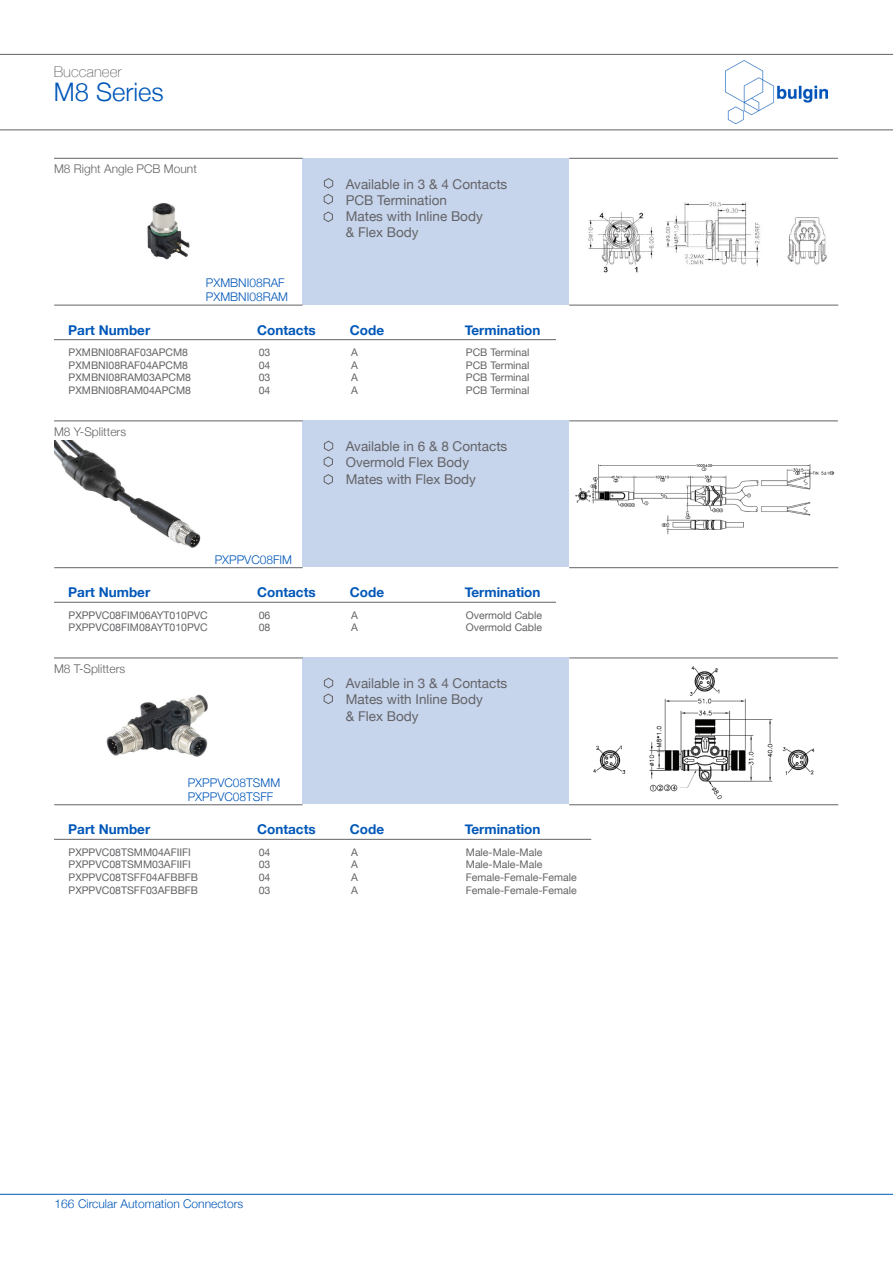
<style>
.page{position:relative;width:893px;height:1263px;background:#fff}
.page>*{position:absolute;margin:0;border:0;box-sizing:border-box;transform-origin:0 0}
.t1{font:300 25.5px "Helvetica Neue";color:#0057b8}
.t2{font:100 15px "Helvetica Neue";color:#636366}
.t3{font:13.5px "Helvetica Neue";color:#636366}
.t4{font:700 13.5px "Helvetica Neue";color:#0057b8}
.t5{font:300 12px "Helvetica Neue";color:#0057b8}
.t6{font:300 12px "Helvetica Neue";color:#636366}
.t7{font:10.5px "Helvetica Neue";color:#636366}
</style>
<div class="page">
<hr style="left:0;top:1194px;width:893px;height:1px;background:#0057b8">
<img style="left:726px;top:61px;width:101px;height:63px">
<hr style="left:0;top:54px;width:893px;height:1px;background:#636366">
<hr style="left:0;top:129px;width:893px;height:1px;background:#636366">
<div style="left:303px;top:158px;width:266px;height:147px;background:#c6d4ec"></div>
<img style="left:147px;top:203px;width:43px;height:57px">
<hr style="left:569px;top:158px;width:269px;height:1px;background:#636366">
<hr style="left:54px;top:305px;width:249px;height:1px;background:#636366">
<hr style="left:569px;top:305px;width:269px;height:1px;background:#636366">
<svg style="left:323px;top:211px;width:10px;height:11px"></svg>
<hr style="left:54px;top:339px;width:502px;height:1px;background:#636366">
<hr style="left:54px;top:158px;width:249px;height:1px;background:#636366">
<img style="left:588px;top:202px;width:239px;height:71px">
<svg style="left:323px;top:178px;width:11px;height:27px"></svg>
<div style="left:303px;top:420px;width:266px;height:147px;background:#c6d4ec"></div>
<img style="left:54px;top:441px;width:147px;height:107px">
<hr style="left:569px;top:420px;width:269px;height:1px;background:#636366">
<hr style="left:54px;top:567px;width:249px;height:1px;background:#636366">
<hr style="left:569px;top:567px;width:269px;height:1px;background:#636366">
<svg style="left:323px;top:474px;width:10px;height:11px"></svg>
<hr style="left:54px;top:602px;width:502px;height:1px;background:#636366">
<hr style="left:54px;top:420px;width:249px;height:1px;background:#636366">
<img style="left:575px;top:464px;width:260px;height:71px">
<svg style="left:323px;top:440px;width:11px;height:27px"></svg>
<div style="left:303px;top:658px;width:266px;height:146px;background:#c6d4ec"></div>
<img style="left:106px;top:694px;width:102px;height:63px">
<hr style="left:569px;top:658px;width:269px;height:1px;background:#636366">
<hr style="left:54px;top:804px;width:249px;height:1px;background:#636366">
<hr style="left:569px;top:804px;width:269px;height:1px;background:#636366">
<hr style="left:54px;top:839px;width:537px;height:1px;background:#636366">
<hr style="left:54px;top:658px;width:249px;height:1px;background:#636366">
<img style="left:593px;top:666px;width:222px;height:134px">
<svg style="left:323px;top:677px;width:11px;height:27px"></svg>
<p class="t2" style="left:54px;top:60px;width:69px">Buccaneer</p>
<p class="t1" style="left:54px;top:72px;width:111px">M8 Series</p>
<p class="t6" style="left:54px;top:159px;width:144px">M8 Right Angle PCB Mount</p>
<p class="t5" style="left:206px;top:273px;width:80px">PXMBNI08RAF</p>
<p class="t5" style="left:206px;top:287px;width:84px">PXMBNI08RAM</p>
<p class="t3" style="left:346px;top:174px;width:163px">Available in 3 &amp; 4 Contacts</p>
<p class="t3" style="left:346px;top:190px;width:103px">PCB Termination</p>
<p class="t3" style="left:346px;top:206px;width:139px">Mates with Inline Body</p>
<p class="t3" style="left:346px;top:223px;width:74px">&amp; Flex Body</p>
<p class="t4" style="left:68px;top:319px;width:83px">Part Number</p>
<p class="t4" style="left:350px;top:319px;width:36px">Code</p>
<p class="t4" style="left:465px;top:319px;width:77px">Termination</p>
<p class="t7" style="left:69px;top:345px;width:121px">PXMBNI08RAF03APCM8</p>
<p class="t7" style="left:69px;top:357px;width:121px">PXMBNI08RAF04APCM8</p>
<p class="t7" style="left:69px;top:370px;width:124px">PXMBNI08RAM03APCM8</p>
<p class="t7" style="left:69px;top:383px;width:124px">PXMBNI08RAM04APCM8</p>
<p class="t4" style="left:257px;top:319px;width:60px">Contacts</p>
<p class="t7" style="left:466px;top:345px;width:65px">PCB Terminal</p>
<p class="t7" style="left:466px;top:357px;width:65px">PCB Terminal</p>
<p class="t7" style="left:466px;top:370px;width:65px">PCB Terminal</p>
<p class="t7" style="left:466px;top:383px;width:65px">PCB Terminal</p>
<p class="t7" style="left:351px;top:345px;width:8px">A</p>
<p class="t7" style="left:351px;top:357px;width:8px">A</p>
<p class="t7" style="left:351px;top:370px;width:8px">A</p>
<p class="t7" style="left:351px;top:383px;width:8px">A</p>
<p class="t7" style="left:259px;top:345px;width:13px">03</p>
<p class="t7" style="left:259px;top:357px;width:13px">04</p>
<p class="t7" style="left:259px;top:370px;width:13px">03</p>
<p class="t7" style="left:259px;top:383px;width:13px">04</p>
<p class="t6" style="left:54px;top:422px;width:74px">M8 Y-Splitters</p>
<p class="t5" style="left:215px;top:550px;width:79px">PXPPVC08FIM</p>
<p class="t3" style="left:346px;top:437px;width:163px">Available in 6 &amp; 8 Contacts</p>
<p class="t3" style="left:346px;top:453px;width:125px">Overmold Flex Body</p>
<p class="t3" style="left:346px;top:469px;width:132px">Mates with Flex Body</p>
<p class="t4" style="left:68px;top:582px;width:83px">Part Number</p>
<p class="t4" style="left:350px;top:582px;width:36px">Code</p>
<p class="t4" style="left:465px;top:582px;width:77px">Termination</p>
<p class="t7" style="left:69px;top:607px;width:141px">PXPPVC08FIM06AYT010PVC</p>
<p class="t7" style="left:69px;top:620px;width:141px">PXPPVC08FIM08AYT010PVC</p>
<p class="t4" style="left:257px;top:582px;width:60px">Contacts</p>
<p class="t7" style="left:466px;top:607px;width:78px">Overmold Cable</p>
<p class="t7" style="left:466px;top:620px;width:78px">Overmold Cable</p>
<p class="t7" style="left:351px;top:607px;width:8px">A</p>
<p class="t7" style="left:351px;top:620px;width:8px">A</p>
<p class="t7" style="left:259px;top:607px;width:13px">06</p>
<p class="t7" style="left:259px;top:620px;width:13px">08</p>
<p class="t6" style="left:54px;top:659px;width:73px">M8 T-Splitters</p>
<p class="t5" style="left:188px;top:772px;width:94px">PXPPVC08TSMM</p>
<p class="t5" style="left:188px;top:787px;width:87px">PXPPVC08TSFF</p>
<p class="t3" style="left:346px;top:674px;width:163px">Available in 3 &amp; 4 Contacts</p>
<p class="t3" style="left:346px;top:690px;width:139px">Mates with Inline Body</p>
<p class="t3" style="left:346px;top:706px;width:74px">&amp; Flex Body</p>
<p class="t4" style="left:68px;top:819px;width:83px">Part Number</p>
<p class="t4" style="left:350px;top:819px;width:36px">Code</p>
<p class="t4" style="left:465px;top:819px;width:77px">Termination</p>
<p class="t7" style="left:69px;top:844px;width:124px">PXPPVC08TSMM04AFIIFI</p>
<p class="t7" style="left:69px;top:857px;width:124px">PXPPVC08TSMM03AFIIFI</p>
<p class="t7" style="left:69px;top:870px;width:131px">PXPPVC08TSFF04AFBBFB</p>
<p class="t7" style="left:69px;top:882px;width:131px">PXPPVC08TSFF03AFBBFB</p>
<p class="t4" style="left:257px;top:819px;width:60px">Contacts</p>
<p class="t7" style="left:351px;top:844px;width:8px">A</p>
<p class="t7" style="left:351px;top:857px;width:8px">A</p>
<p class="t7" style="left:351px;top:870px;width:8px">A</p>
<p class="t7" style="left:351px;top:882px;width:8px">A</p>
<p class="t7" style="left:466px;top:844px;width:78px">Male-Male-Male</p>
<p class="t7" style="left:466px;top:857px;width:78px">Male-Male-Male</p>
<p class="t7" style="left:466px;top:870px;width:112px">Female-Female-Female</p>
<p class="t7" style="left:466px;top:882px;width:112px">Female-Female-Female</p>
<p class="t7" style="left:259px;top:844px;width:13px">04</p>
<p class="t7" style="left:259px;top:857px;width:13px">03</p>
<p class="t7" style="left:259px;top:870px;width:13px">04</p>
<p class="t7" style="left:259px;top:882px;width:13px">03</p>
<p class="t5" style="left:55px;top:1194px;width:190px">166 Circular Automation Connectors</p>
</div>
